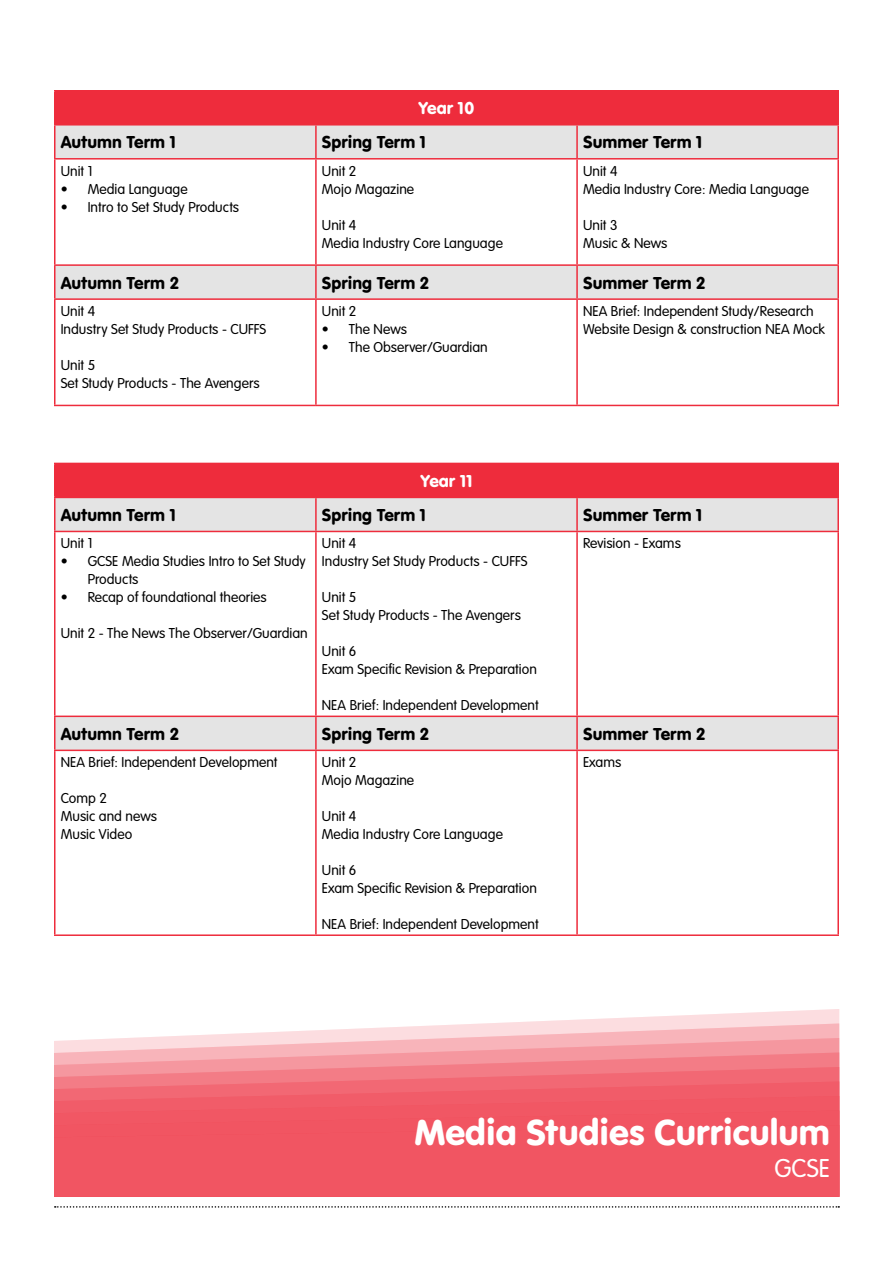
<style>
.page{position:relative;width:893px;height:1263px;background:#fff}
.page>*{position:absolute;margin:0;border:0;box-sizing:border-box;transform-origin:0 0}
.t1{font:37.5px "VAG Rundschrift D";color:#fff}
.t2{font:300 27px "VAG Rundschrift D";color:#fff}
.t3{font:18px "VAG Rundschrift D";color:#000}
.t4{font:18px "VAG Rundschrift D";color:#fff}
.t5{font:300 15px/18px "VAG Rundschrift D";color:#000}
</style>
<div class="page">
<svg style="left:55px;top:1206px;width:784px;height:2px"></svg>
<img style="left:54px;top:1067px;width:785px;height:14px">
<img style="left:54px;top:1081px;width:785px;height:15px">
<div style="left:54px;top:1096px;width:785px;height:14px;background:#f15c69"></div>
<div style="left:54px;top:1110px;width:785px;height:15px;background:#f15562"></div>
<div style="left:54px;top:1125px;width:785px;height:72px;background:#f15562"></div>
<div style="left:55px;top:91px;width:783px;height:34px;background:#ee2c3c"></div>
<svg style="left:56px;top:126px;width:781px;height:172px"></svg>
<hr style="left:54px;top:90px;width:262px;height:2px;background:#ee2c3c">
<hr style="left:54px;top:92px;width:2px;height:32px;background:#ee2c3c">
<hr style="left:316px;top:90px;width:261px;height:2px;background:#ee2c3c">
<hr style="left:577px;top:90px;width:262px;height:2px;background:#ee2c3c">
<hr style="left:837px;top:92px;width:2px;height:32px;background:#ee2c3c">
<hr style="left:54px;top:124px;width:262px;height:2px;background:#ee2c3c">
<hr style="left:54px;top:126px;width:2px;height:32px;background:#ee2c3c">
<hr style="left:316px;top:124px;width:261px;height:2px;background:#ee2c3c">
<hr style="left:315px;top:126px;width:2px;height:32px;background:#ee2c3c">
<hr style="left:577px;top:124px;width:262px;height:2px;background:#ee2c3c">
<hr style="left:576px;top:126px;width:2px;height:32px;background:#ee2c3c">
<hr style="left:837px;top:126px;width:2px;height:32px;background:#ee2c3c">
<hr style="left:54px;top:158px;width:262px;height:2px;background:#ee2c3c">
<hr style="left:54px;top:160px;width:2px;height:104px;background:#ee2c3c">
<hr style="left:316px;top:158px;width:261px;height:2px;background:#ee2c3c">
<hr style="left:315px;top:160px;width:2px;height:104px;background:#ee2c3c">
<hr style="left:577px;top:158px;width:262px;height:2px;background:#ee2c3c">
<hr style="left:576px;top:160px;width:2px;height:104px;background:#ee2c3c">
<hr style="left:837px;top:160px;width:2px;height:104px;background:#ee2c3c">
<hr style="left:54px;top:264px;width:262px;height:2px;background:#ee2c3c">
<hr style="left:54px;top:266px;width:2px;height:32px;background:#ee2c3c">
<hr style="left:316px;top:264px;width:261px;height:2px;background:#ee2c3c">
<hr style="left:315px;top:266px;width:2px;height:32px;background:#ee2c3c">
<hr style="left:577px;top:264px;width:262px;height:2px;background:#ee2c3c">
<hr style="left:576px;top:266px;width:2px;height:32px;background:#ee2c3c">
<hr style="left:837px;top:266px;width:2px;height:32px;background:#ee2c3c">
<hr style="left:54px;top:298px;width:262px;height:2px;background:#ee2c3c">
<hr style="left:54px;top:300px;width:2px;height:105px;background:#ee2c3c">
<hr style="left:316px;top:298px;width:261px;height:2px;background:#ee2c3c">
<hr style="left:315px;top:300px;width:2px;height:105px;background:#ee2c3c">
<hr style="left:577px;top:298px;width:262px;height:2px;background:#ee2c3c">
<hr style="left:576px;top:300px;width:2px;height:105px;background:#ee2c3c">
<hr style="left:837px;top:300px;width:2px;height:105px;background:#ee2c3c">
<hr style="left:54px;top:405px;width:262px;height:1px;background:#ee2c3c">
<hr style="left:316px;top:405px;width:261px;height:1px;background:#ee2c3c">
<hr style="left:577px;top:405px;width:262px;height:1px;background:#ee2c3c">
<div style="left:55px;top:463px;width:783px;height:34px;background:#ee2c3c"></div>
<svg style="left:56px;top:498px;width:781px;height:252px"></svg>
<hr style="left:54px;top:463px;width:262px;height:1px;background:#ee2c3c">
<hr style="left:54px;top:464px;width:2px;height:33px;background:#ee2c3c">
<hr style="left:577px;top:463px;width:262px;height:1px;background:#ee2c3c">
<hr style="left:837px;top:464px;width:2px;height:33px;background:#ee2c3c">
<hr style="left:54px;top:497px;width:262px;height:1px;background:#ee2c3c">
<hr style="left:54px;top:498px;width:2px;height:33px;background:#ee2c3c">
<hr style="left:316px;top:497px;width:261px;height:1px;background:#ee2c3c">
<hr style="left:315px;top:498px;width:2px;height:33px;background:#ee2c3c">
<hr style="left:577px;top:497px;width:262px;height:1px;background:#ee2c3c">
<hr style="left:576px;top:498px;width:2px;height:33px;background:#ee2c3c">
<hr style="left:837px;top:498px;width:2px;height:33px;background:#ee2c3c">
<hr style="left:54px;top:531px;width:262px;height:1px;background:#ee2c3c">
<hr style="left:54px;top:532px;width:2px;height:183px;background:#ee2c3c">
<hr style="left:316px;top:531px;width:261px;height:1px;background:#ee2c3c">
<hr style="left:315px;top:532px;width:2px;height:183px;background:#ee2c3c">
<hr style="left:577px;top:531px;width:262px;height:1px;background:#ee2c3c">
<hr style="left:576px;top:532px;width:2px;height:183px;background:#ee2c3c">
<hr style="left:837px;top:532px;width:2px;height:183px;background:#ee2c3c">
<hr style="left:54px;top:715px;width:262px;height:2px;background:#ee2c3c">
<hr style="left:54px;top:717px;width:2px;height:33px;background:#ee2c3c">
<hr style="left:316px;top:715px;width:261px;height:2px;background:#ee2c3c">
<hr style="left:315px;top:717px;width:2px;height:33px;background:#ee2c3c">
<hr style="left:577px;top:715px;width:262px;height:2px;background:#ee2c3c">
<hr style="left:576px;top:717px;width:2px;height:33px;background:#ee2c3c">
<hr style="left:837px;top:717px;width:2px;height:33px;background:#ee2c3c">
<hr style="left:54px;top:750px;width:262px;height:1px;background:#ee2c3c">
<hr style="left:54px;top:751px;width:2px;height:183px;background:#ee2c3c">
<hr style="left:316px;top:750px;width:261px;height:1px;background:#ee2c3c">
<hr style="left:315px;top:751px;width:2px;height:183px;background:#ee2c3c">
<hr style="left:577px;top:750px;width:262px;height:1px;background:#ee2c3c">
<hr style="left:576px;top:751px;width:2px;height:183px;background:#ee2c3c">
<hr style="left:837px;top:751px;width:2px;height:183px;background:#ee2c3c">
<hr style="left:54px;top:934px;width:262px;height:2px;background:#ee2c3c">
<hr style="left:316px;top:934px;width:261px;height:2px;background:#ee2c3c">
<hr style="left:577px;top:934px;width:262px;height:2px;background:#ee2c3c">
<p class="t4" style="left:418px;top:98px;width:58px">Year 10</p>
<p class="t3" style="left:61px;top:132px;width:117px">Autumn Term 1</p>
<p class="t3" style="left:322px;top:132px;width:106px">Spring Term 1</p>
<p class="t3" style="left:583px;top:132px;width:121px">Summer Term 1</p>
<p class="t5" style="left:61px;top:162px;width:33px">Unit 1</p>
<p class="t5" style="left:61px;top:180px;width:128px">• Media Language</p>
<p class="t5" style="left:61px;top:198px;width:180px">• Intro to Set Study Products</p>
<p class="t5" style="left:322px;top:162px;width:94px">Unit 2<br>Mojo Magazine</p>
<p class="t5" style="left:322px;top:216px;width:183px">Unit 4<br>Media Industry Core Language</p>
<p class="t5" style="left:583px;top:162px;width:228px">Unit 4<br>Media Industry Core: Media Language</p>
<p class="t5" style="left:583px;top:216px;width:86px">Unit 3<br>Music &amp; News</p>
<p class="t3" style="left:61px;top:272px;width:120px">Autumn Term 2</p>
<p class="t3" style="left:322px;top:272px;width:109px">Spring Term 2</p>
<p class="t3" style="left:583px;top:272px;width:124px">Summer Term 2</p>
<p class="t5" style="left:61px;top:302px;width:207px">Unit 4<br>Industry Set Study Products - CUFFS</p>
<p class="t5" style="left:61px;top:356px;width:200px">Unit 5<br>Set Study Products - The Avengers</p>
<p class="t5" style="left:583px;top:302px;width:243px">NEA Brief: Independent Study/Research<br>Website Design &amp; construction NEA Mock</p>
<p class="t5" style="left:322px;top:302px;width:36px">Unit 2</p>
<p class="t5" style="left:322px;top:320px;width:87px">• The News</p>
<p class="t5" style="left:322px;top:338px;width:167px">• The Observer/Guardian</p>
<p class="t4" style="left:420px;top:470px;width:54px">Year 11</p>
<p class="t3" style="left:61px;top:504px;width:117px">Autumn Term 1</p>
<p class="t3" style="left:322px;top:504px;width:106px">Spring Term 1</p>
<p class="t3" style="left:583px;top:504px;width:121px">Summer Term 1</p>
<p class="t5" style="left:61px;top:535px;width:33px">Unit 1</p>
<p class="t5" style="left:88px;top:553px;width:220px;text-indent:-27px">• GCSE Media Studies Intro to Set Study<br>Products</p>
<p class="t5" style="left:61px;top:589px;width:208px">• Recap of foundational theories</p>
<p class="t5" style="left:61px;top:625px;width:248px">Unit 2 - The News The Observer/Guardian</p>
<p class="t5" style="left:322px;top:535px;width:207px">Unit 4<br>Industry Set Study Products - CUFFS</p>
<p class="t5" style="left:322px;top:589px;width:200px">Unit 5<br>Set Study Products - The Avengers</p>
<p class="t5" style="left:322px;top:643px;width:216px">Unit 6<br>Exam Specific Revision &amp; Preparation</p>
<p class="t5" style="left:322px;top:697px;width:218px">NEA Brief: Independent Development</p>
<p class="t5" style="left:583px;top:535px;width:99px">Revision - Exams</p>
<p class="t3" style="left:61px;top:723px;width:120px">Autumn Term 2</p>
<p class="t3" style="left:322px;top:723px;width:109px">Spring Term 2</p>
<p class="t3" style="left:583px;top:723px;width:124px">Summer Term 2</p>
<p class="t5" style="left:61px;top:754px;width:218px">NEA Brief: Independent Development</p>
<p class="t5" style="left:61px;top:790px;width:98px">Comp 2<br>Music and news<br>Music Video</p>
<p class="t5" style="left:322px;top:754px;width:94px">Unit 2<br>Mojo Magazine</p>
<p class="t5" style="left:322px;top:808px;width:183px">Unit 4<br>Media Industry Core Language</p>
<p class="t5" style="left:322px;top:862px;width:216px">Unit 6<br>Exam Specific Revision &amp; Preparation</p>
<p class="t5" style="left:322px;top:916px;width:218px">NEA Brief: Independent Development</p>
<p class="t5" style="left:583px;top:754px;width:40px">Exams</p>
<h1 class="t1" style="left:415px;top:1110px;width:417px">Media Studies Curriculum</h1>
<h2 class="t2" style="left:775px;top:1153px;width:57px">GCSE</h2>
</div>
